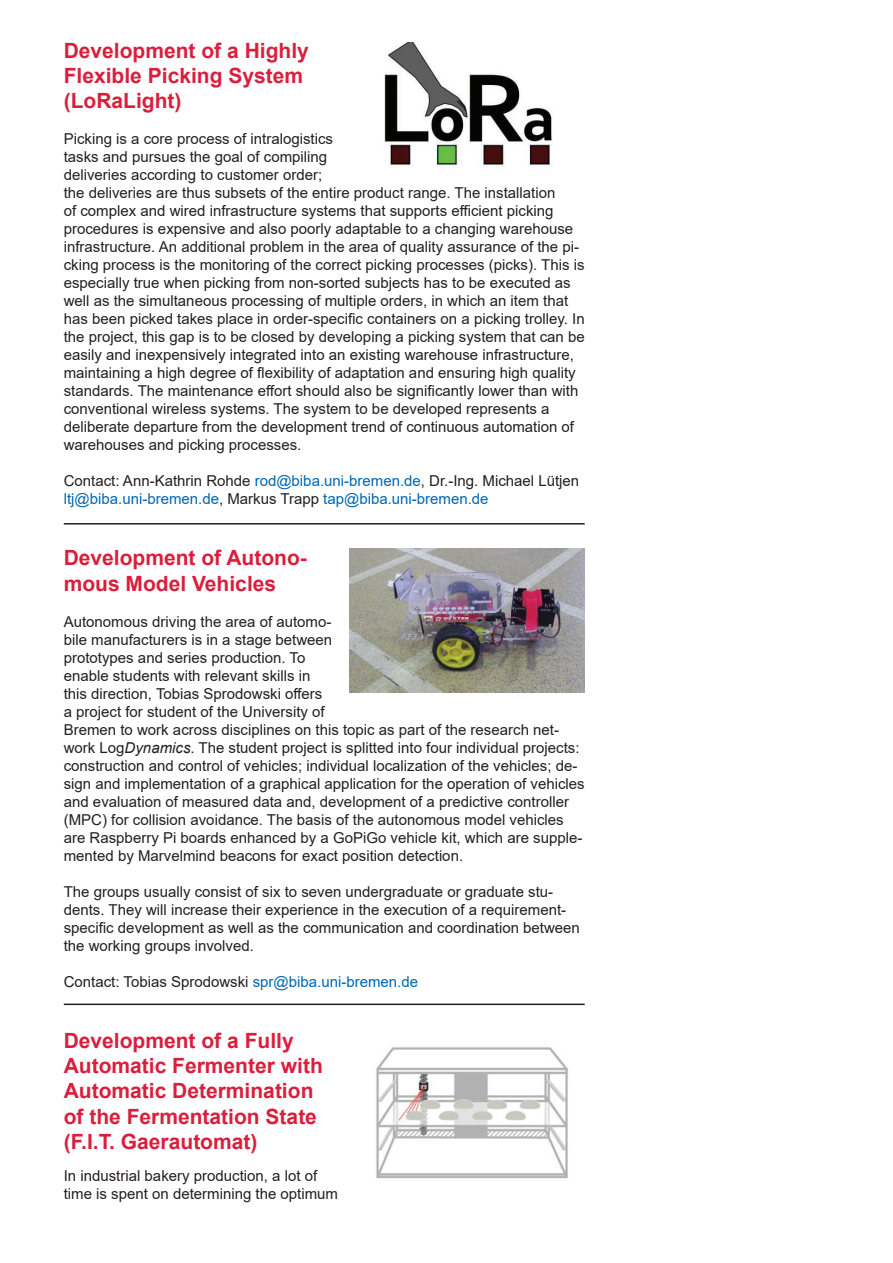
<style>
.page{position:relative;width:893px;height:1263px;background:#fff}
.page>*{position:absolute;margin:0;border:0;box-sizing:border-box;transform-origin:0 0}
.t1{font:700 21px/25.2px "Arial";color:#da1f3d}
.t2{font:15px/18px "Arial";color:#231f20}
.t3{font:15px/18px "Arial";color:#0166b3}
.s1{color:#231f20}
.s2{font-style:italic}
.s3{color:#0166b3}
</style>
<div class="page">
<img style="left:384px;top:43px;width:168px;height:124px">
<hr style="left:64px;top:523px;width:521px;height:1px;background:#231f20">
<img style="left:349px;top:549px;width:236px;height:143px">
<hr style="left:64px;top:1003px;width:521px;height:2px;background:#231f20">
<img style="left:376px;top:1047px;width:192px;height:132px">
<h1 class="t1" style="left:64px;top:38px;width:247px">Development of a Highly<br>Flexible Picking System (LoRaLight)</h1>
<p class="t2" style="left:64px;top:130px;width:522px">Picking is a core process of intralogistics<br>tasks and pursues the goal of compiling<br>deliveries according to customer order;<br>the deliveries are thus subsets of the entire product range. The installation<br>of complex and wired infrastructure systems that supports efficient picking procedures is expensive and also poorly adaptable to a changing warehouse infrastructure. An additional problem in the area of quality assurance of the pi&shy;cking process is the monitoring of the correct picking processes (picks). This is especially true when picking from non-sorted subjects has to be executed as well as the simultaneous processing of multiple orders, in which an item that has been picked takes place in order-specific containers on a picking trolley. In the project, this gap is to be closed by developing a picking system that can be easily and inexpensively integrated into an existing warehouse infrastructure, maintaining a high degree of flexibility of adaptation and ensuring high quality standards. The maintenance effort should also be significantly lower than with conventional wireless systems. The system to be developed represents a deliberate departure from the development trend of continuous automation of warehouses and picking processes.</p>
<p class="t3" style="left:64px;top:472px;width:517px"><span class="s1">Contact: Ann-Kathrin Rohde</span> rod@biba.uni-bremen.de<span class="s1">, Dr.-Ing. Michael Lütjen </span>ltj@biba.uni-bremen.de<span class="s1">, Markus Trapp</span> tap@biba.uni-bremen.de</p>
<h1 class="t1" style="left:64px;top:546px;width:245px">Development of Autono&shy;mous Model Vehicles</h1>
<p class="t2" style="left:64px;top:612px;width:522px">Autonomous driving the area of automo-<br>bile manufacturers is in a stage between<br>prototypes and series production. To<br>enable students with relevant skills in<br>this direction, Tobias Sprodowski offers<br>a project for student of the University of<br>Bremen to work across disciplines on this topic as part of the research net&shy;work Log<span class="s2">Dynamics</span>. The student project is splitted into four individual projects: construction and control of vehicles; individual localization of the vehicles; de&shy;sign and implementation of a graphical application for the operation of vehicles and evaluation of measured data and, development of a predictive controller (MPC) for collision avoidance. The basis of the autonomous model vehicles are Raspberry Pi boards enhanced by a GoPiGo vehicle kit, which are supple&shy;mented by Marvelmind beacons for exact position detection.</p>
<p class="t2" style="left:64px;top:882px;width:518px">The groups usually consist of six to seven undergraduate or graduate stu&shy;dents. They will increase their experience in the execution of a requirement&shy;specific development as well as the communication and coordination between the working groups involved.</p>
<p class="t2" style="left:64px;top:972px;width:356px">Contact: Tobias Sprodowski <span class="s3">spr@biba.uni-bremen.de</span></p>
<h1 class="t1" style="left:64px;top:1028px;width:261px">Development of a Fully<br>Automatic Fermenter with<br>Automatic Determination of the Fermentation State (F.I.T. Gaerautomat)</h1>
<p class="t2" style="left:64px;top:1167px;width:276px">In industrial bakery production, a lot of time is spent on determining the optimum</p>
</div>
